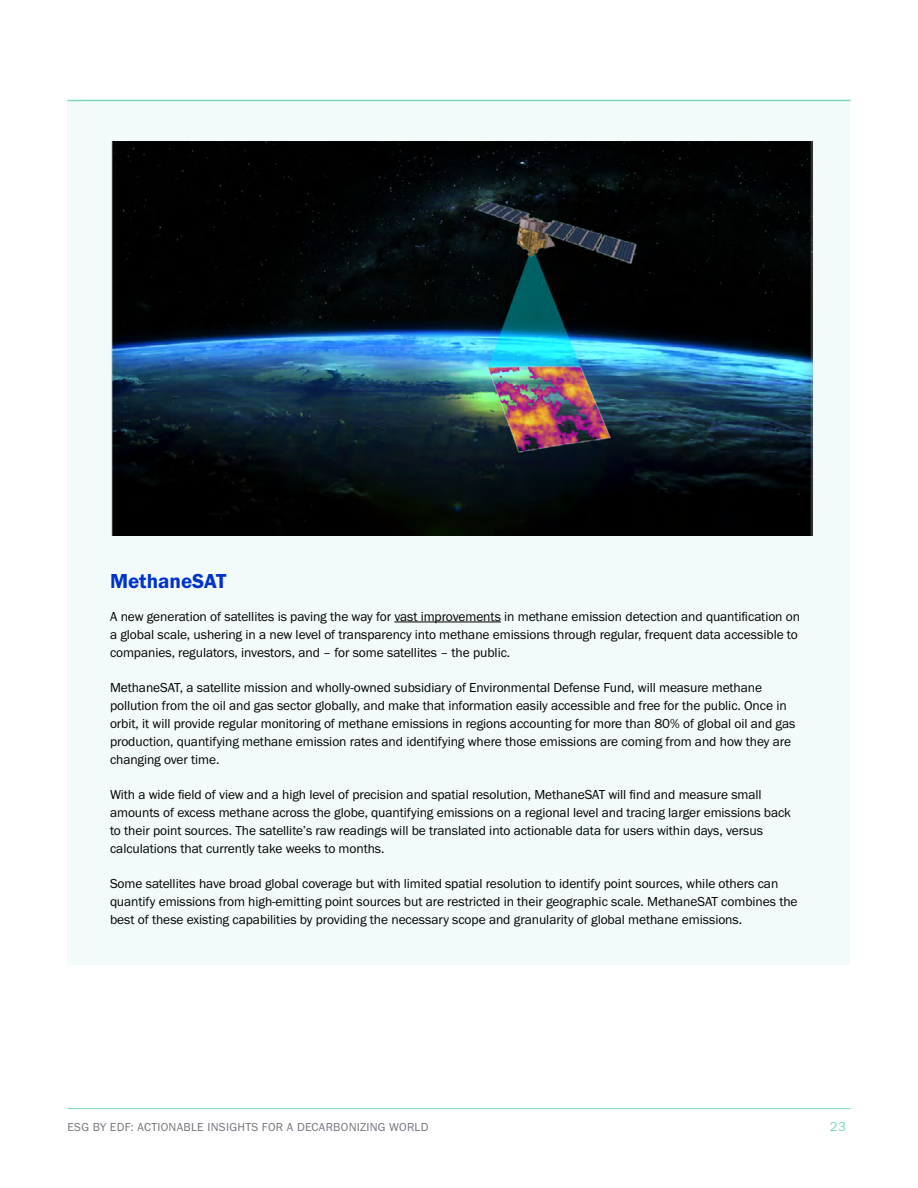
<style>
.page{position:relative;width:918px;height:1188px;background:#fff}
.page>*{position:absolute;margin:0;border:0;box-sizing:border-box;transform-origin:0 0}
.t1{font:21px "Franklin Gothic URW Dem";color:#03c}
.t2{font:13.5px/18px "Franklin Gothic URW Boo";letter-spacing:-.005em;color:#000}
.t3{font:13.5px "Franklin Gothic URW Boo";color:#7ed6c0}
.t4{font:12px "Franklin Gothic URW Boo";letter-spacing:.025em;color:#72757e}
</style>
<div class="page">
<hr style="left:68px;top:1108px;width:782px;height:1px;background:#7ed6c0">
<div style="left:68px;top:100px;width:782px;height:865px;background:#f2fbf9"></div>
<hr style="left:68px;top:100px;width:782px;height:1px;background:#7ed6c0">
<hr style="left:394px;top:621px;width:107px;height:1px;background:#000">
<img style="left:112px;top:142px;width:701px;height:393px">
<h1 class="t1" style="left:110px;top:568px;width:118px">MethaneSAT</h1>
<p class="t2" style="left:110px;top:607px;width:692px">A new generation of satellites is paving the way for vast improvements in methane emission detection and quantification on a global scale, ushering in a new level of transparency into methane emissions through regular, frequent data accessible to companies, regulators, investors, and – for some satellites – the public.</p>
<p class="t2" style="left:110px;top:678px;width:687px">MethaneSAT, a satellite mission and wholly-owned subsidiary of Environmental Defense Fund, will measure methane pollution from the oil and gas sector globally, and make that information easily accessible and free for the public. Once in orbit, it will provide regular monitoring of methane emissions in regions accounting for more than 80% of global oil and gas production, quantifying methane emission rates and identifying where those emissions are coming from and how they are changing over time.</p>
<p class="t2" style="left:110px;top:785px;width:683px">With a wide field of view and a high level of precision and spatial resolution, MethaneSAT will find and measure small amounts of excess methane across the globe, quantifying emissions on a regional level and tracing larger emissions back to their point sources. The satellite’s raw readings will be translated into actionable data for users within days, versus calculations that currently take weeks to months.</p>
<p class="t2" style="left:110px;top:874px;width:689px">Some satellites have broad global coverage but with limited spatial resolution to identify point sources, while others can quantify emissions from high-emitting point sources but are restricted in their geographic scale. MethaneSAT combines the best of these existing capabilities by providing the necessary scope and granularity of global methane emissions.</p>
<p class="t4" style="left:68px;top:1120px;width:363px">ESG BY EDF: ACTIONABLE INSIGHTS FOR A DECARBONIZING WORLD</p>
<p class="t3" style="left:830px;top:1118px;width:18px">23</p>
</div>
